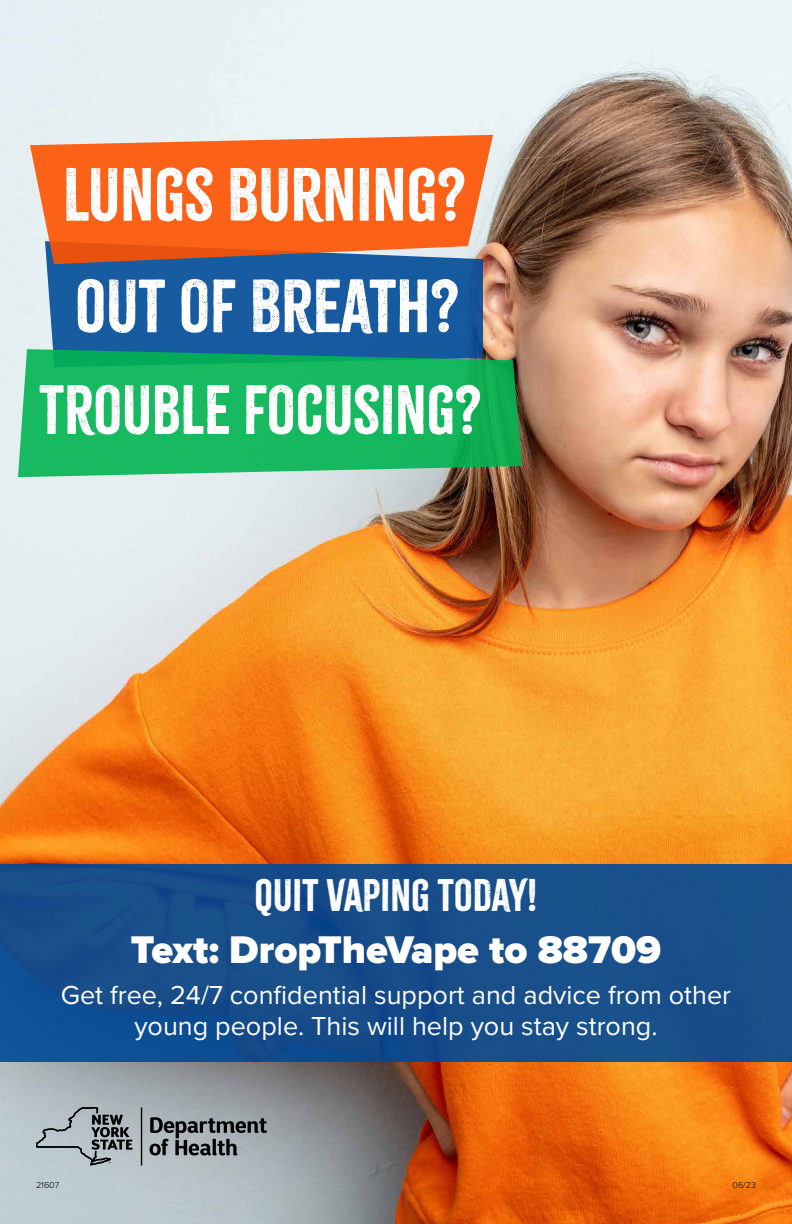
<style>
.page{position:relative;width:792px;height:1224px;background:#fff}
.page>*{position:absolute;margin:0;border:0;box-sizing:border-box;transform-origin:0 0}
.t1{font:66px "Citrus Gothic";color:#fff}
.t2{font:61px "Citrus Gothic";color:#fff}
.t3{font:900 40px "Proxima Nova";color:#fff}
.t4{font:40px "Citrus Gothic";color:#fff}
.t5{font:27px/31px "Proxima Nova";color:#fff;text-align:center}
.t6{font:300 9px "Proxima Nova";color:#000}
</style>
<div class="page">
<img style="left:0;top:0;width:792px;height:1224px">
<div style="left:45px;top:264px;width:438px;height:85px;background:#175ba1"></div>
<svg style="left:18px;top:349px;width:504px;height:128px;background:#1fb366"></svg>
<svg style="left:30px;top:135px;width:463px;height:129px;background:#ec6e34"></svg>
<div style="left:0;top:864px;width:792px;height:198px;background:linear-gradient(to right,#134c8d,#194f89)"></div>
<svg style="left:150px;top:1117px;width:117px;height:38px;background:#72787b"></svg>
<hr style="left:141px;top:1107px;width:1px;height:59px;background:#000">
<svg style="left:36px;top:1107px;width:97px;height:58px;background:#979fa4"></svg>
<h1 class="t1" style="left:63px;top:153px;width:404px">LUNGS BURNING?</h1>
<h1 class="t1" style="left:75px;top:265px;width:386px">OUT OF BREATH?</h1>
<h2 class="t2" style="left:39px;top:371px;width:444px">TROUBLE FOCUSING?</h2>
<h3 class="t4" style="left:255px;top:870px;width:284px">QUIT VAPING TODAY!</h3>
<h3 class="t3" style="left:131px;top:919px;width:532px">Text: DropTheVape to 88709</h3>
<p class="t5" style="left:61px;top:979px;width:672px">Get free, 24/7 confidential support and advice from other young people. This will help you stay strong.</p>
<p class="t6" style="left:36px;top:1178px;width:25px">21607</p>
<p class="t6" style="left:733px;top:1178px;width:25px">06/23</p>
</div>
